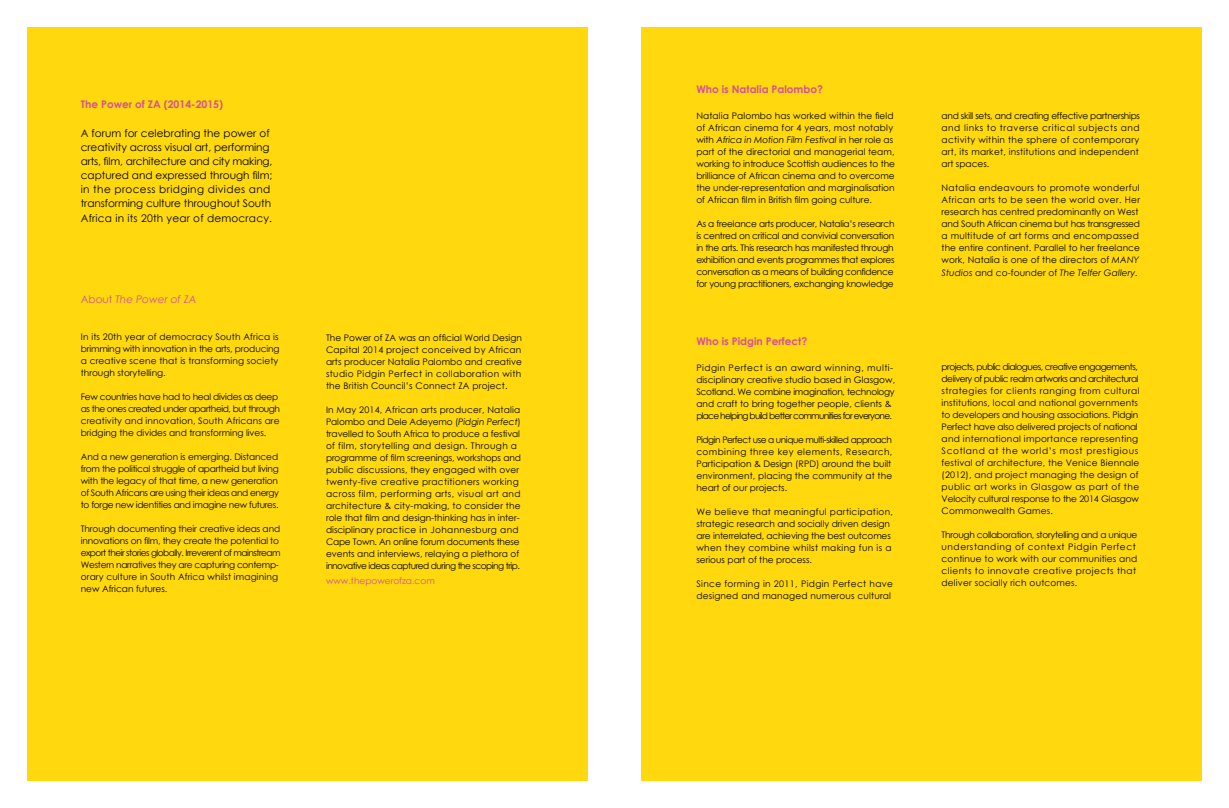
<style>
.page{position:relative;width:1229px;height:808px;background:#fff}
.page>*{position:absolute;margin:0;border:0;box-sizing:border-box;transform-origin:0 0}
.t1{font:10.5px/14.1px "Century Gothic";color:#000}
.t2{font:700 10.5px "Century Gothic";color:#d55097}
.t3{font:italic 10.5px "Century Gothic";color:#d55097}
.t4{font:9px/12px "Century Gothic";color:#000}
.t5{font:9px/12px "Century Gothic";letter-spacing:.02em;color:#000}
.t6{font:9px/12px "Century Gothic";letter-spacing:-.02em;color:#000}
.t7{font:9px/12px "Century Gothic";letter-spacing:-.025em;color:#000}
.t8{font:9px/12px "Century Gothic";letter-spacing:.025em;color:#000}
.t9{font:italic 9px "Century Gothic";letter-spacing:.01em;color:#000}
.t10{font:9px "Century Gothic";color:#d55097}
.s1{font-style:normal}
.s2{font-style:italic}
</style>
<div class="page">
<div style="left:27px;top:27px;width:560px;height:754px;background:#ffd80e"></div>
<div style="left:641px;top:27px;width:561px;height:754px;background:#ffd80e"></div>
<p class="t2" style="left:81px;top:97px;width:144px">The Power of ZA (2014-2015)</p>
<p class="t1" style="left:81px;top:126px;width:193px">A forum for celebrating the power of creativity across visual art, performing arts, film, architecture and city making, captured and expressed through film; in the process bridging divides and transforming culture throughout South Africa in its 20th year of democracy.</p>
<p class="t3" style="left:81px;top:292px;width:117px"><span class="s1">About</span> The Power of ZA</p>
<p class="t4" style="left:81px;top:331px;width:200px;text-align:justify">In its 20th year of democracy South Africa is brimming with innovation in the arts, producing a creative scene that is transforming society through storytelling.</p>
<p class="t4" style="left:81px;top:391px;width:201px">Few countries have had to heal divides as deep as the ones created under apartheid, but through creativity and innovation, South Africans are bridging the divides and transforming lives.</p>
<p class="t7" style="left:81px;top:451px;width:200px">And a new generation is emerging. Distanced from the political struggle of apartheid but living with the legacy of that time, a new generation of South Africans are using their ideas and energy to forge new identities and imagine new futures.</p>
<p class="t6" style="left:81px;top:523px;width:201px">Through documenting their creative ideas and innovations on film, they create the potential to export their stories globally. Irreverent of mainstream Western narratives they are capturing contemp&shy;orary culture in South Africa whilst imagining new African futures.</p>
<p class="t4" style="left:326px;top:331px;width:197px;text-align:justify">The Power of ZA was an official World Design Capital 2014 project conceived by African arts producer Natalia Palombo and creative studio Pidgin Perfect in collaboration with the British Council’s Connect ZA project.</p>
<p class="t4" style="left:326px;top:403px;width:196px">In May 2014, African arts producer, Natalia Palombo and Dele Adeyemo (<span class="s2">Pidgin Perfect</span>) travelled to South Africa to produce a festival of film, storytelling and design. Through a programme of film screenings, workshops and public discussions, they engaged with over twenty-five creative practitioners working across film, performing arts, visual art and architecture &amp; city-making, to consider the role that film and design-thinking has in inter&shy;disciplinary practice in Johannesburg and Cape Town. An online forum documents these events and interviews, relaying a plethora of innovative ideas captured during the scoping trip.</p>
<p class="t10" style="left:326px;top:574px;width:110px">www.thepowerofza.com</p>
<p class="t2" style="left:696px;top:81px;width:128px">Who is Natalia Palombo?</p>
<p class="t4" style="left:696px;top:110px;width:200px">Natalia Palombo has worked within the field of African cinema for 4 years, most notably with <span class="s2">Africa in Motion Film Festival</span> in her role as part of the directorial and managerial team, working to introduce Scottish audiences to the brilliance of African cinema and to overcome the under-representation and marginalisation of African film in British film going culture.</p>
<p class="t4" style="left:696px;top:217px;width:200px;text-align:justify">As a freelance arts producer, Natalia’s research is centred on critical and convivial conversation in the arts. This research has manifested through exhibition and events programmes that explores conversation as a means of building confidence for young practitioners, exchanging knowledge</p>
<p class="t2" style="left:696px;top:333px;width:112px">Who is Pidgin Perfect?</p>
<p class="t4" style="left:696px;top:362px;width:200px">Pidgin Perfect is an award winning, multi&shy;disciplinary creative studio based in Glasgow, Scotland. We combine imagination, technology and craft to bring together people, clients &amp; place helping build better communities for everyone.</p>
<p class="t4" style="left:696px;top:433px;width:198px">Pidgin Perfect use a unique multi-skilled approach combining three key elements, Research, Participation &amp; Design (RPD) around the built environment, placing the community at the heart of our projects.</p>
<p class="t4" style="left:696px;top:505px;width:198px">We believe that meaningful participation, strategic research and socially driven design are interrelated, achieving the best outcomes when they combine whilst making fun is a serious part of the process.</p>
<p class="t5" style="left:696px;top:577px;width:198px">Since forming in 2011, Pidgin Perfect have designed and managed numerous cultural</p>
<p class="t8" style="left:941px;top:110px;width:200px">and skill sets, and creating effective partnerships and links to traverse critical subjects and activity within the sphere of contemporary art, its market, institutions and independent art spaces.</p>
<p class="t4" style="left:941px;top:182px;width:200px">Natalia endeavours to promote wonderful African arts to be seen the world over. Her research has centred predominantly on West and South African cinema but has transgressed a multitude of art forms and encompassed the entire continent. Parallel to her freelance work, Natalia is one of the directors of <span class="s2">MANY</span></p>
<p class="t9" style="left:941px;top:267px;width:198px">Studios <span class="s1">and co-founder of</span> The Telfer Gallery.</p>
<p class="t4" style="left:941px;top:361px;width:199px">projects, public dialogues, creative engagements, delivery of public realm artworks and architectural strategies for clients ranging from cultural institutions, local and national governments to developers and housing associations. Pidgin Perfect have also delivered projects of national and international importance representing Scotland at the world’s most prestigious festival of architecture, the Venice Biennale (2012), and project managing the design of public art works in Glasgow as part of the Velocity cultural response to the 2014 Glasgow Commonwealth Games.</p>
<p class="t5" style="left:941px;top:529px;width:197px">Through collaboration, storytelling and a unique understanding of context Pidgin Perfect continue to work with our communities and clients to innovate creative projects that deliver socially rich outcomes.</p>
</div>
